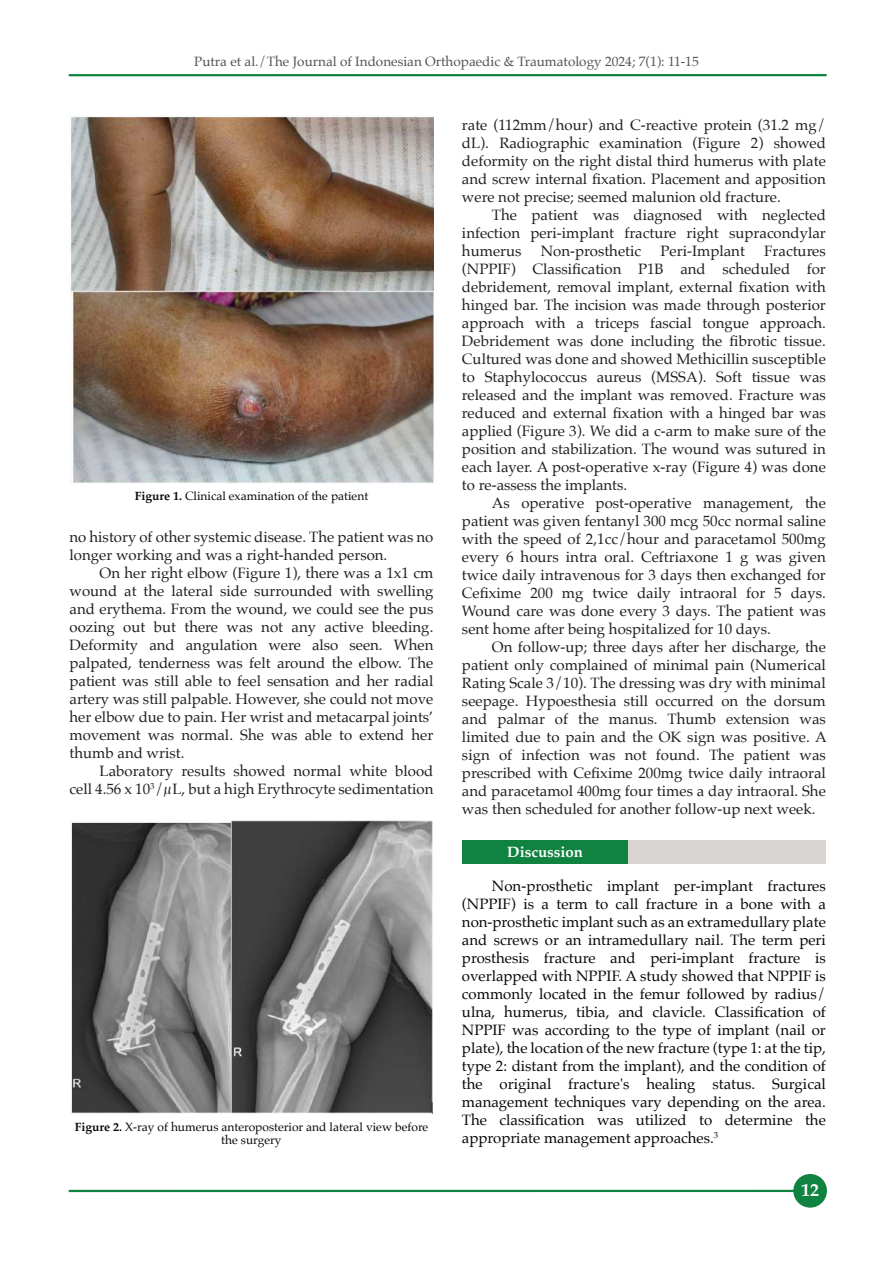
<style>
.page{position:relative;width:893px;height:1263px;background:#fff}
.page>*{position:absolute;margin:0;border:0;box-sizing:border-box;transform-origin:0 0}
.t1{font:700 18px "Palatino";color:#fff}
.t2{font:15px/18px "Palatino";color:#211f1e;text-align:justify}
.t3{font:15px/18px "Palatino";color:#080704;text-align:justify}
.t4{font:700 15px "Palatino";color:#fff}
.t5{font:13.5px "Palatino";color:#545251}
.t6{font:12px/13.5px "Palatino";color:#080704;text-align:center}
.s1{font-weight:700}
</style>
<div class="page">
<hr style="left:70px;top:1190px;width:726px;height:2px;background:#108340">
<hr style="left:70px;top:74px;width:756px;height:2px;background:#108340">
<div style="left:793px;top:1174px;width:34px;height:33px;background:#108340;border:2px solid #108340;border-radius:50%"></div>
<img style="left:70px;top:116px;width:363px;height:367px">
<img style="left:70px;top:820px;width:363px;height:294px">
<div style="left:462px;top:840px;width:364px;height:24px;background:#d8d5d3"></div>
<div style="left:462px;top:840px;width:166px;height:24px;background:#108340"></div>
<p class="t5" style="left:194px;top:55px;width:506px">Putra et al./The Journal of Indonesian Orthopaedic &amp; Traumatology 2024; 7(1): 11-15</p>
<p class="t6" style="left:135px;top:490px;width:235px"><span class="s1">Figure 1.</span> Clinical examination of the patient</p>
<p class="t2" style="left:70px;top:529px;width:365px">no history of other systemic disease. The patient was no longer working and was a right-handed person.</p>
<p class="t2" style="left:70px;top:565px;width:365px;text-indent:30px">On her right elbow (Figure 1), there was a 1x1 cm wound at the lateral side surrounded with swelling and erythema. From the wound, we could see the pus oozing out but there was not any active bleeding.<br>Deformity and angulation were also seen. When palpated, tenderness was felt around the elbow. The patient was still able to feel sensation and her radial artery was still palpable. However, she could not move her elbow due to pain. Her wrist and metacarpal joints’ movement was normal. She was able to extend her thumb and wrist.</p>
<p class="t2" style="left:70px;top:763px;width:365px;text-align:right">Laboratory results showed normal white blood<br>cell 4.56 x 10<sup>3</sup>/µL, but a high Erythrocyte sedimentation</p>
<p class="t6" style="left:75px;top:1120px;width:355px"><span class="s1">Figure 2.</span> X-ray of humerus anteroposterior and lateral view before the surgery</p>
<p class="t2" style="left:462px;top:116px;width:365px">rate (112mm/hour) and C-reactive protein (31.2 mg/ dL). Radiographic examination (Figure 2) showed deformity on the right distal third humerus with plate and screw internal fixation. Placement and apposition were not precise; seemed malunion old fracture.</p>
<p class="t2" style="left:462px;top:206px;width:365px;text-indent:30px">The patient was diagnosed with neglected infection peri-implant fracture right supracondylar humerus</p>
<p class="t2" style="left:541px;top:242px;width:102px">Non-prosthetic</p>
<p class="t2" style="left:660px;top:242px;width:86px">Peri-Implant</p>
<p class="t2" style="left:462px;top:242px;width:365px;text-indent:302px">Fractures (NPPIF) Classification P1B and scheduled for debridement, removal implant, external fixation with hinged bar. The incision was made through posterior approach with a triceps fascial tongue approach.<br>Debridement was done including the fibrotic tissue.<br>Cultured was done and showed Methicillin susceptible to Staphylococcus aureus (MSSA). Soft tissue was released and the implant was removed. Fracture was reduced and external fixation with a hinged bar was applied (Figure 3). We did a c-arm to make sure of the position and stabilization. The wound was sutured in each layer. A post-operative x-ray (Figure 4) was done to re-assess the implants.</p>
<p class="t2" style="left:462px;top:494px;width:365px;text-indent:30px">As operative post-operative management, the patient was given fentanyl 300 mcg 50cc normal saline with the speed of 2,1cc/hour and paracetamol 500mg every 6 hours intra oral. Ceftriaxone 1 g was given twice daily intravenous for 3 days then exchanged for Cefixime 200 mg twice daily intraoral for 5 days.<br>Wound care was done every 3 days. The patient was sent home after being hospitalized for 10 days.</p>
<p class="t2" style="left:462px;top:638px;width:366px;text-indent:30px">On follow-up; three days after her discharge, the patient only complained of minimal pain (Numerical Rating Scale 3/10). The dressing was dry with minimal seepage. Hypoesthesia still occurred on the dorsum and palmar of the manus. Thumb extension was limited due to pain and the OK sign was positive. A sign of infection was not found. The patient was prescribed with Cefixime 200mg twice daily intraoral and paracetamol 400mg four times a day intraoral. She was then scheduled for another follow-up next week.</p>
<p class="t4" style="left:507px;top:844px;width:77px">Discussion</p>
<p class="t3" style="left:462px;top:878px;width:365px;text-indent:30px">Non-prosthetic implant per-implant fractures (NPPIF) is a term to call fracture in a bone with a non-prosthetic implant such as an extramedullary plate and screws or an intramedullary nail. The term peri prosthesis fracture and peri-implant fracture is overlapped with NPPIF. A study showed that NPPIF is commonly located in the femur followed by radius/ ulna, humerus, tibia, and clavicle. Classification of NPPIF was according to the type of implant (nail or plate), the location of the new fracture (type 1: at the tip, type 2: distant from the implant), and the condition of the original fracture's healing status. Surgical management techniques vary depending on the area.<br>The classification was utilized to determine the appropriate management approaches.<sup>3</sup></p>
<p class="t1" style="left:801px;top:1182px;width:19px">12</p>
</div>
